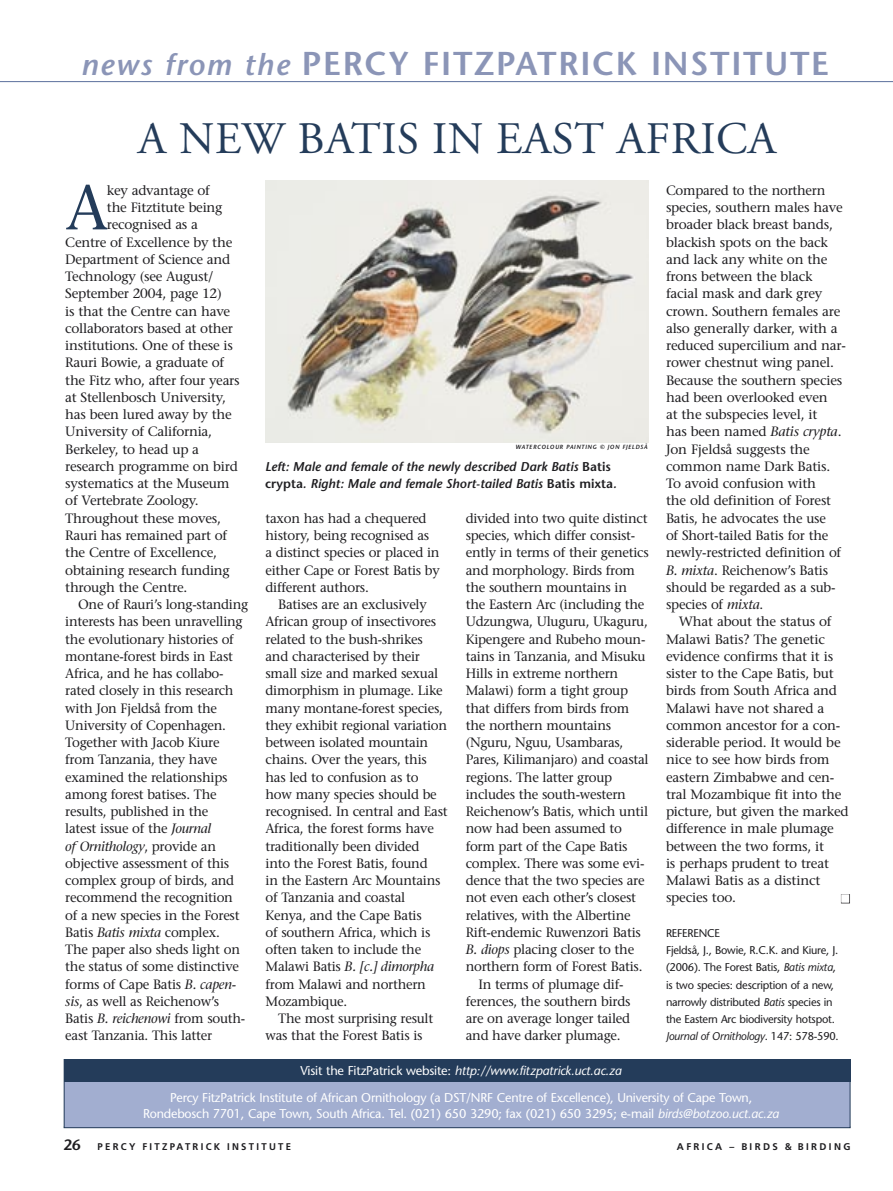
<style>
.page{position:relative;width:893px;height:1191px;background:#fff}
.page>*{position:absolute;margin:0;border:0;box-sizing:border-box;transform-origin:0 0}
.t1{font:62.85px "Stone Serif";color:#243c5a}
.t2{font:45px "Adobe Garamond Pro";letter-spacing:.015em;color:#243c5a}
.t3{font:600 33px "Stone Sans";letter-spacing:.05em;color:#8b95b7}
.t4{font:600 15px "Stone Sans";color:#1f1e21}
.t5{font:13.5px/17.2px "Stone Serif";letter-spacing:-.02em;color:#1f1e21}
.t6{font:12.75px/16.5px "Stone Sans";letter-spacing:-.015em;color:#fff;text-align:center}
.t7{font:italic 600 12.75px/17.2px "Stone Sans";color:#1f1e21}
.t8{font:italic 12.75px "Stone Sans";letter-spacing:-.015em;color:#fff}
.t9{font:11.25px/17.2px "Stone Sans";letter-spacing:-.02em;color:#1f1e21}
.t10{font:700 9.75px "Frutiger";letter-spacing:.24em;color:#1f1e21}
.pic_credit{font:italic 600 6px "Stone Sans";letter-spacing:.1em;color:#1f1e21}
.s1{font-style:italic;font-size:30px}
.s2{font-style:italic}
.s3{font-style:normal}
</style>
<div class="page">
<div style="left:64px;top:1059px;width:786px;height:68px;background:#a2aed0"></div>
<div style="left:64px;top:1059px;width:786px;height:69px;border:1px solid #243c5a"></div>
<div style="left:64px;top:1059px;width:786px;height:23px;background:#243c5a"></div>
<div style="left:841px;top:894px;width:9px;height:9px;border:1px solid #1f1e21"></div>
<hr style="left:0;top:81px;width:893px;height:1px;background:#5b6f9c">
<img style="left:266px;top:180px;width:382px;height:262px">
<svg style="left:841px;top:894px;width:8px;height:9px"></svg>
<p class="t3" style="left:81px;top:42px;width:750px"><span class="s1">news from the</span> PERCY FITZPATRICK INSTITUTE</p>
<p class="t2" style="left:138px;top:112px;width:640px">A NEW BATIS IN EAST AFRICA</p>
<p class="t1" style="left:65px;top:169px;width:44px">A</p>
<p class="t5" style="left:107px;top:181px;width:104px">key advantage of</p>
<p class="t5" style="left:107px;top:199px;width:117px">the Fitztitute being</p>
<p class="t5" style="left:107px;top:216px;width:93px">recognised as a</p>
<p class="t5" style="left:65px;top:233px;width:169px">Centre of Excellence by the</p>
<p class="t5" style="left:65px;top:250px;width:167px">Department of Science and</p>
<p class="t5" style="left:65px;top:268px;width:150px">Technology (see August/</p>
<p class="t5" style="left:65px;top:285px;width:158px">September 2004, page 12)</p>
<p class="t5" style="left:65px;top:302px;width:166px">is that the Centre can have</p>
<p class="t5" style="left:65px;top:319px;width:169px">collaborators based at other</p>
<p class="t5" style="left:65px;top:337px;width:169px">institutions. One of these is</p>
<p class="t5" style="left:65px;top:354px;width:160px">Rauri Bowie, a graduate of</p>
<p class="t5" style="left:65px;top:371px;width:176px">the Fitz who, after four years</p>
<p class="t5" style="left:65px;top:388px;width:162px">at Stellenbosch University,</p>
<p class="t5" style="left:65px;top:406px;width:168px">has been lured away by the</p>
<p class="t5" style="left:65px;top:423px;width:148px">University of California,</p>
<p class="t5" style="left:65px;top:440px;width:135px">Berkeley, to head up a</p>
<p class="t5" style="left:65px;top:457px;width:174px">research programme on bird</p>
<p class="t5" style="left:65px;top:475px;width:166px">systematics at the Museum</p>
<p class="t5" style="left:65px;top:492px;width:135px">of Vertebrate Zoology.</p>
<p class="t5" style="left:65px;top:509px;width:157px">Throughout these moves,</p>
<p class="t5" style="left:65px;top:526px;width:163px">Rauri has remained part of</p>
<p class="t5" style="left:65px;top:544px;width:153px">the Centre of Excellence,</p>
<p class="t5" style="left:65px;top:561px;width:166px">obtaining research funding</p>
<p class="t5" style="left:65px;top:578px;width:123px">through the Centre.</p>
<p class="t5" style="left:65px;top:595px;width:185px;text-indent:13px">One of Rauri’s long-standing interests has been unravelling the evolutionary histories of montane-forest birds in East<br>Africa, and he has collabo&shy;rated closely in this research with Jon Fjeldså from the<br>University of Copenhagen.<br>Together with Jacob Kiure from Tanzania, they have examined the relationships among forest batises. The results, published in the<br>latest issue of the <span class="s2">Journal<br>of Ornithology</span>, provide an objective assessment of this complex group of birds, and recommend the recognition of a new species in the Forest<br>Batis <span class="s2">Batis mixta</span> complex.<br>The paper also sheds light on the status of some distinctive forms of Cape Batis <span class="s2">B. capen&shy;sis</span>, as well as Reichenow’s<br>Batis <span class="s2">B. reichenowi</span> from south&shy;east Tanzania. This latter</p>
<p class="pic_credit" style="left:516px;top:443px;width:133px">WATERCOLOUR PAINTING © JON FJELDSÅ</p>
<p class="t7" style="left:265px;top:458px;width:353px">Left: Male and female of the newly described Dark Batis <span class="s3">Batis crypta</span>. Right: Male and female Short-tailed Batis <span class="s3">Batis mixta</span>.</p>
<p class="t5" style="left:265px;top:509px;width:176px">taxon has had a chequered history, being recognised as<br>a distinct species or placed in either Cape or Forest Batis by different authors.</p>
<p class="t5" style="left:265px;top:595px;width:184px;text-indent:13px">Batises are an exclusively<br>African group of insectivores related to the bush-shrikes and characterised by their small size and marked sexual dimorphism in plumage. Like many montane-forest species, they exhibit regional variation between isolated mountain chains. Over the years, this has led to confusion as to how many species should be recognised. In central and East<br>Africa, the forest forms have traditionally been divided<br>into the Forest Batis, found<br>in the Eastern Arc Mountains of Tanzania and coastal<br>Kenya, and the Cape Batis<br>of southern Africa, which is often taken to include the<br>Malawi Batis <span class="s2">B. [c.] dimorpha </span>from Malawi and northern<br>Mozambique.</p>
<p class="t5" style="left:265px;top:1009px;width:169px;text-indent:13px">The most surprising result was that the Forest Batis is</p>
<p class="t5" style="left:466px;top:509px;width:185px">divided into two quite distinct species, which differ consist&shy;ently in terms of their genetics and morphology. Birds from the southern mountains in the Eastern Arc (including the<br>Udzungwa, Uluguru, Ukaguru,<br>Kipengere and Rubeho moun&shy;tains in Tanzania, and Misuku<br>Hills in extreme northern<br>Malawi) form a tight group that differs from birds from the northern mountains (Nguru, Nguu, Usambaras,<br>Pares, Kilimanjaro) and coastal regions. The latter group includes the south-western<br>Reichenow’s Batis, which until now had been assumed to form part of the Cape Batis complex. There was some evi&shy;dence that the two species are not even each other’s closest relatives, with the Albertine<br>Rift-endemic Ruwenzori Batis<br><span class="s2">B. diops</span> placing closer to the northern form of Forest Batis.</p>
<p class="t5" style="left:466px;top:975px;width:166px;text-indent:13px">In terms of plumage dif&shy;ferences, the southern birds are on average longer tailed and have darker plumage.</p>
<p class="t5" style="left:666px;top:181px;width:182px">Compared to the northern species, southern males have broader black breast bands, blackish spots on the back and lack any white on the frons between the black facial mask and dark grey crown. Southern females are also generally darker, with a reduced supercilium and nar&shy;rower chestnut wing panel.<br>Because the southern species had been overlooked even<br>at the subspecies level, it<br>has been named <span class="s2">Batis crypta</span>.<br>Jon Fjeldså suggests the common name Dark Batis.<br>To avoid confusion with<br>the old definition of Forest<br>Batis, he advocates the use<br>of Short-tailed Batis for the newly-restricted definition of<br><span class="s2">B. mixta</span>. Reichenow’s Batis should be regarded as a sub&shy;species of <span class="s2">mixta</span>.</p>
<p class="t5" style="left:666px;top:613px;width:184px;text-indent:13px">What about the status of<br>Malawi Batis? The genetic evidence confirms that it is sister to the Cape Batis, but birds from South Africa and<br>Malawi have not shared a common ancestor for a con&shy;siderable period. It would be nice to see how birds from eastern Zimbabwe and cen&shy;tral Mozambique fit into the picture, but given the marked difference in male plumage between the two forms, it<br>is perhaps prudent to treat<br>Malawi Batis as a distinct species too.</p>
<p class="t9" style="left:666px;top:924px;width:55px">REFERENCE</p>
<p class="t9" style="left:666px;top:941px;width:174px">Fjeldså, J., Bowie, R.C.K. and Kiure, J. (2006). The Forest Batis, <span class="s2">Batis mixta</span>, is two species: description of a new, narrowly distributed <span class="s2">Batis</span> species in the Eastern Arc biodiversity hotspot.<br><span class="s2">Journal of Ornithology</span>. 147: 578-590.</p>
<p class="t8" style="left:300px;top:1062px;width:323px"><span class="s3">Visit the FitzPatrick website:</span> http://www.fitzpatrick.uct.ac.za</p>
<p class="t6" style="left:143px;top:1088px;width:638px">Percy FitzPatrick Institute of African Ornithology (a DST/NRF Centre of Excellence), University of Cape Town,<br>Rondebosch 7701, Cape Town, South Africa. Tel. (021) 650 3290; fax (021) 650 3295; e-mail <span class="s2">birds@botzoo.uct.ac.za</span></p>
<p class="t4" style="left:64px;top:1135px;width:19px">26</p>
<p class="t10" style="left:98px;top:1140px;width:195px">PERCY FITZPATRICK INSTITUTE</p>
<p class="t10" style="left:677px;top:1140px;width:175px">AFRICA – BIRDS &amp; BIRDING</p>
</div>
